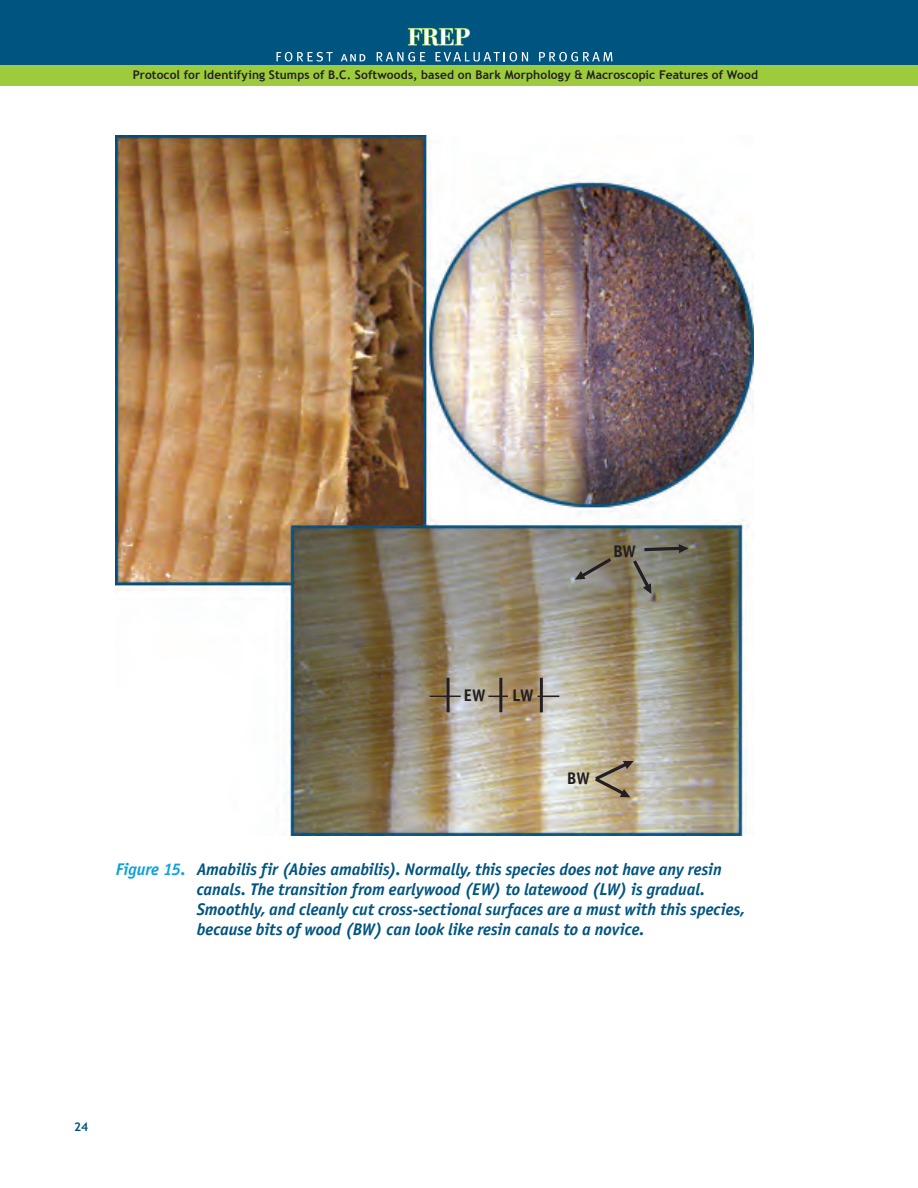
<style>
.page{position:relative;width:918px;height:1188px;background:#fff}
.page>*{position:absolute;margin:0;border:0;box-sizing:border-box;transform-origin:0 0}
.t1{font:italic 16.8px/20.2px "Officina Sans Bold A";letter-spacing:-.005em;color:#005480}
.Body_text{font:16.8px "Officina Sans Bold A";letter-spacing:-.015em;color:#231f20}
.t2{font:700 12px "Trebuchet MS";letter-spacing:.01em;color:#231f20}
.t3{font:700 12px "Trebuchet MS";color:#005480}
.s1{color:#0ca1dd}
</style>
<div class="page">
<div style="left:0;top:57px;width:918px;height:29px;background:#9ccb3b"></div>
<div style="left:0;top:0;width:918px;height:65px;background:#005480"></div>
<svg style="left:277px;top:52px;width:56px;height:10px"></svg>
<svg style="left:341px;top:54px;width:24px;height:7px"></svg>
<svg style="left:377px;top:28px;width:151px;height:34px"></svg>
<svg style="left:539px;top:52px;width:74px;height:10px"></svg>
<img style="left:116px;top:135px;width:637px;height:701px">
<hr style="left:447px;top:678px;width:3px;height:34px;background:#231f20">
<hr style="left:499px;top:678px;width:3px;height:34px;background:#231f20">
<hr style="left:540px;top:678px;width:3px;height:34px;background:#231f20">
<hr style="left:430px;top:696px;width:31px;height:1px;background:#231f20">
<svg style="left:488px;top:696px;width:20px;height:1px"></svg>
<svg style="left:537px;top:696px;width:22px;height:1px"></svg>
<svg style="left:644px;top:544px;width:45px;height:9px"></svg>
<svg style="left:595px;top:761px;width:39px;height:36px"></svg>
<svg style="left:575px;top:558px;width:36px;height:22px"></svg>
<svg style="left:633px;top:560px;width:18px;height:34px"></svg>
<p class="t2" style="left:133px;top:68px;width:627px">Protocol for Identifying Stumps of B.C. Softwoods, based on Bark Morphology &amp; Macroscopic Features of Wood</p>
<p class="Body_text" style="left:613px;top:541px;width:24px">BW</p>
<p class="Body_text" style="left:463px;top:685px;width:23px">EW</p>
<p class="Body_text" style="left:512px;top:685px;width:23px">LW</p>
<p class="Body_text" style="left:567px;top:768px;width:24px">BW</p>
<p class="t1" style="left:197px;top:859px;width:549px;text-indent:-81px"><span class="s1">Figure 15.</span> Amabilis fir (Abies amabilis). Normally, this species does not have any resin canals. The transition from earlywood (EW) to latewood (LW) is gradual.<br>Smoothly, and cleanly cut cross-sectional surfaces are a must with this species, because bits of wood (BW) can look like resin canals to a novice.</p>
<p class="t3" style="left:74px;top:1119px;width:8px">24</p>
</div>
